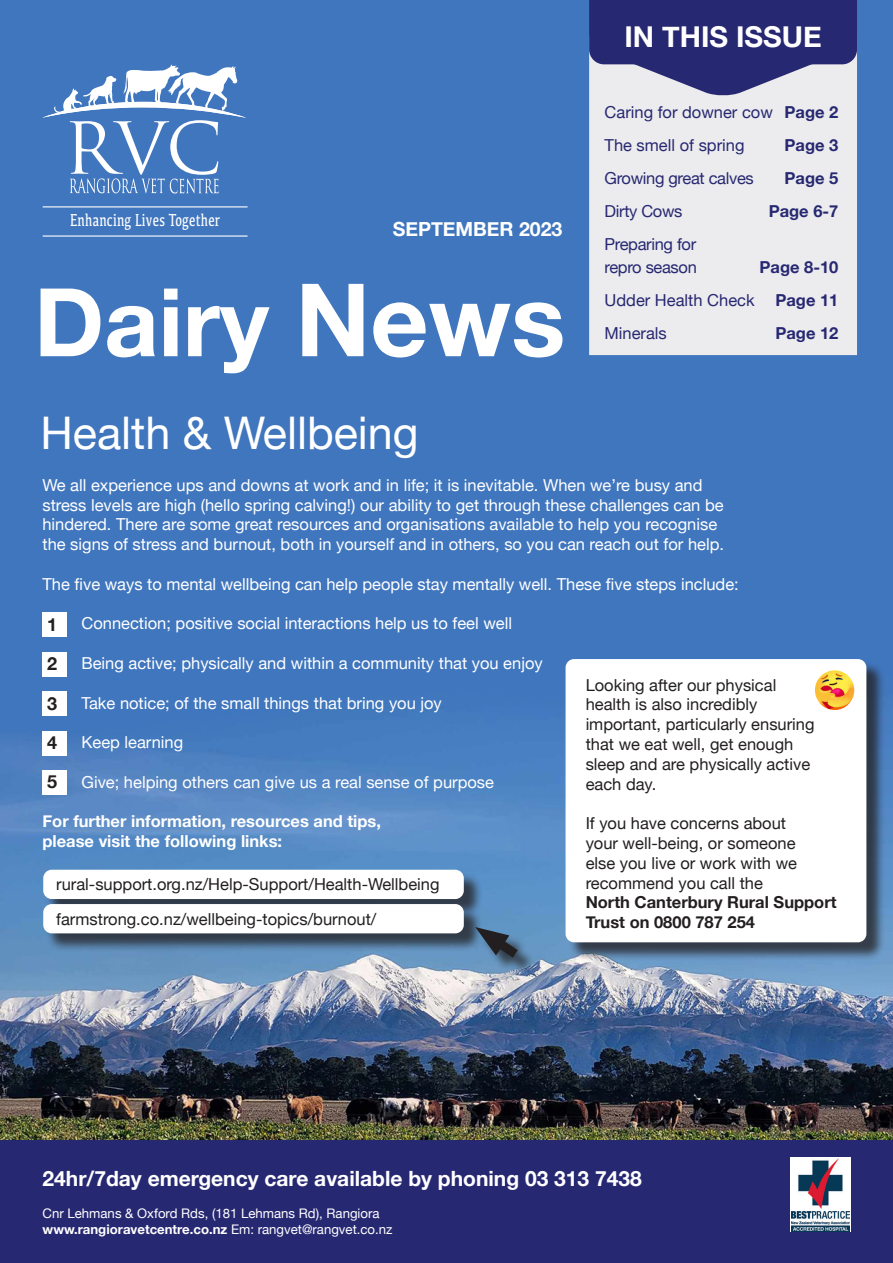
<style>
.page{position:relative;width:893px;height:1263px;background:#fff}
.page>*{position:absolute;margin:0;border:0;box-sizing:border-box;transform-origin:0 0}
.t1{font:700 94.65px "Helvetica Neue";color:#fff}
.t2{font:45px "Helvetica Neue";color:#fff}
.t3{font:700 28.65px "Helvetica Neue";color:#fff}
.Default{font:700 21px "Helvetica Neue";color:#fff}
.t4{font:700 19.5px "Helvetica Neue";color:#fff}
.Pa0{font:18px "Kefa";letter-spacing:.02em;color:#fff;scale:.7 1}
.t5{font:700 18px "Helvetica Neue";color:#231f20}
.t6{font:16.5px/19.8px "Helvetica Neue";color:#fff}
.t7{font:16.5px/19.8px "Helvetica Neue";color:#231f20}
.t8{font:700 16.5px/19.8px "Helvetica Neue";color:#fff}
.t9{font:16.5px "Helvetica Neue";color:#272872}
.t10{font:16.5px/22.5px "Helvetica Neue";letter-spacing:-.02em;color:#272872}
.t11{font:700 16.5px "Helvetica Neue";color:#272872}
.t12{font:700 13.2px "Helvetica Neue";color:#fff}
.t13{font:13.2px "Helvetica Neue";color:#fff}
.s1{font-size:101.25px}
.s2{font-weight:700}
.s3{font-weight:400}
</style>
<div class="page">
<img style="left:0;top:0;width:893px;height:1140px">
<div style="left:589px;top:96px;width:268px;height:259px;background:#ececee"></div>
<svg style="left:589px;top:0;width:268px;height:96px;background:#51528c"></svg>
<div style="left:0;top:1140px;width:893px;height:123px;background:#272872"></div>
<div style="left:790px;top:1157px;width:60px;height:75px;background:#fff"></div>
<img style="left:791px;top:1159px;width:59px;height:72px">
<svg style="left:43px;top:64px;width:203px;height:129px"></svg>
<hr style="left:43px;top:235px;width:205px;height:2px;background:#fff">
<hr style="left:43px;top:206px;width:205px;height:1px;background:#fff">
<div style="left:43px;top:613px;width:24px;height:24px;background:#fff"></div>
<div style="left:43px;top:652px;width:24px;height:24px;background:#fff"></div>
<div style="left:43px;top:692px;width:24px;height:24px;background:#fff"></div>
<div style="left:43px;top:731px;width:24px;height:24px;background:#fff"></div>
<div style="left:43px;top:770px;width:24px;height:25px;background:#fff"></div>
<div style="left:45px;top:872px;width:437px;height:46px;background:#231f20;opacity:.75"></div>
<div style="left:43px;top:870px;width:421px;height:29px;background:#fff;border-radius:9px"></div>
<div style="left:45px;top:906px;width:437px;height:46px;background:#231f20;opacity:.75"></div>
<div style="left:43px;top:904px;width:421px;height:29px;background:#fff;border-radius:9px"></div>
<div style="left:478px;top:930px;width:57px;height:45px;background:#231f20;opacity:.75"></div>
<svg style="left:475px;top:925px;width:53px;height:41px;background:#4d6c89"></svg>
<div style="left:568px;top:661px;width:317px;height:300px;background:#231f20;opacity:.75"></div>
<div style="left:566px;top:659px;width:300px;height:283px;background:#fff;border-radius:9px"></div>
<img style="left:815px;top:670px;width:39px;height:40px;border-radius:20px">
<p class="Pa0" style="left:70px;top:209px;width:216px">Enhancing Lives Together</p>
<p class="t4" style="left:393px;top:213px;width:171px">SEPTEMBER 2023</p>
<p class="t1" style="left:34px;top:248px;width:533px">Dairy <span class="s1">News</span></p>
<p class="t2" style="left:40px;top:400px;width:380px">Health &amp; Wellbeing</p>
<p class="t3" style="left:624px;top:14px;width:199px">IN THIS ISSUE</p>
<p class="t9" style="left:605px;top:100px;width:235px">Caring for downer cow <span class="s2">Page 2</span></p>
<p class="t9" style="left:605px;top:133px;width:141px">The smell of spring</p>
<p class="t11" style="left:785px;top:132px;width:55px">Page 3</p>
<p class="t10" style="left:605px;top:168px;width:151px">Growing great calves</p>
<p class="t11" style="left:785px;top:165px;width:55px">Page 5</p>
<p class="t10" style="left:605px;top:201px;width:79px">Dirty Cows</p>
<p class="t11" style="left:769px;top:198px;width:71px">Page 6-7</p>
<p class="t10" style="left:605px;top:234px;width:94px">Preparing for repro season</p>
<p class="t11" style="left:760px;top:254px;width:80px">Page 8-10</p>
<p class="t9" style="left:605px;top:288px;width:152px">Udder Health Check</p>
<p class="t11" style="left:775px;top:287px;width:64px">Page 11</p>
<p class="t9" style="left:605px;top:321px;width:64px">Minerals</p>
<p class="t11" style="left:775px;top:320px;width:64px">Page 12</p>
<p class="t6" style="left:42px;top:476px;width:683px">We all experience ups and downs at work and in life; it is inevitable. When we’re busy and stress levels are high (hello spring calving!) our ability to get through these challenges can be hindered. There are some great resources and organisations available to help you recognise the signs of stress and burnout, both in yourself and in others, so you can reach out for help.</p>
<p class="t6" style="left:42px;top:575px;width:698px">The five ways to mental wellbeing can help people stay mentally well. These five steps include:</p>
<p class="t6" style="left:81px;top:615px;width:432px">Connection; positive social interactions help us to feel well</p>
<p class="t6" style="left:81px;top:654px;width:463px">Being active; physically and within a community that you enjoy</p>
<p class="t6" style="left:81px;top:694px;width:362px">Take notice; of the small things that bring you joy</p>
<p class="t6" style="left:81px;top:733px;width:103px">Keep learning</p>
<p class="t6" style="left:81px;top:773px;width:414px">Give; helping others can give us a real sense of purpose</p>
<p class="t8" style="left:42px;top:812px;width:340px">For further information, resources and tips, please visit the following links:</p>
<p class="t7" style="left:56px;top:875px;width:385px">rural-support.org.nz/Help-Support/Health-Wellbeing</p>
<p class="t7" style="left:56px;top:910px;width:322px">farmstrong.co.nz/wellbeing-topics/burnout/</p>
<p class="t5" style="left:47px;top:610px;width:12px">1</p>
<p class="t5" style="left:47px;top:649px;width:12px">2</p>
<p class="t5" style="left:47px;top:689px;width:12px">3</p>
<p class="t5" style="left:47px;top:728px;width:12px">4</p>
<p class="t5" style="left:47px;top:768px;width:12px">5</p>
<p class="t7" style="left:586px;top:676px;width:230px">Looking after our physical health is also incredibly important, particularly ensuring that we eat well, get enough sleep and are physically active each day.</p>
<p class="t7" style="left:586px;top:814px;width:252px">If you have concerns about<br>your well-being, or someone<br>else you live or work with we recommend you call the<br><span class="s2">North Canterbury Rural Support<br>Trust on 0800 787 254</span></p>
<p class="Default" style="left:43px;top:1162px;width:601px">24hr/7day emergency care available by phoning 03 313 7438</p>
<p class="t13" style="left:43px;top:1204px;width:338px">Cnr Lehmans &amp; Oxford Rds, (181 Lehmans Rd), Rangiora</p>
<p class="t12" style="left:43px;top:1219px;width:351px">www.rangioravetcentre.co.nz <span class="s3">Em: rangvet@rangvet.co.nz</span></p>
</div>
